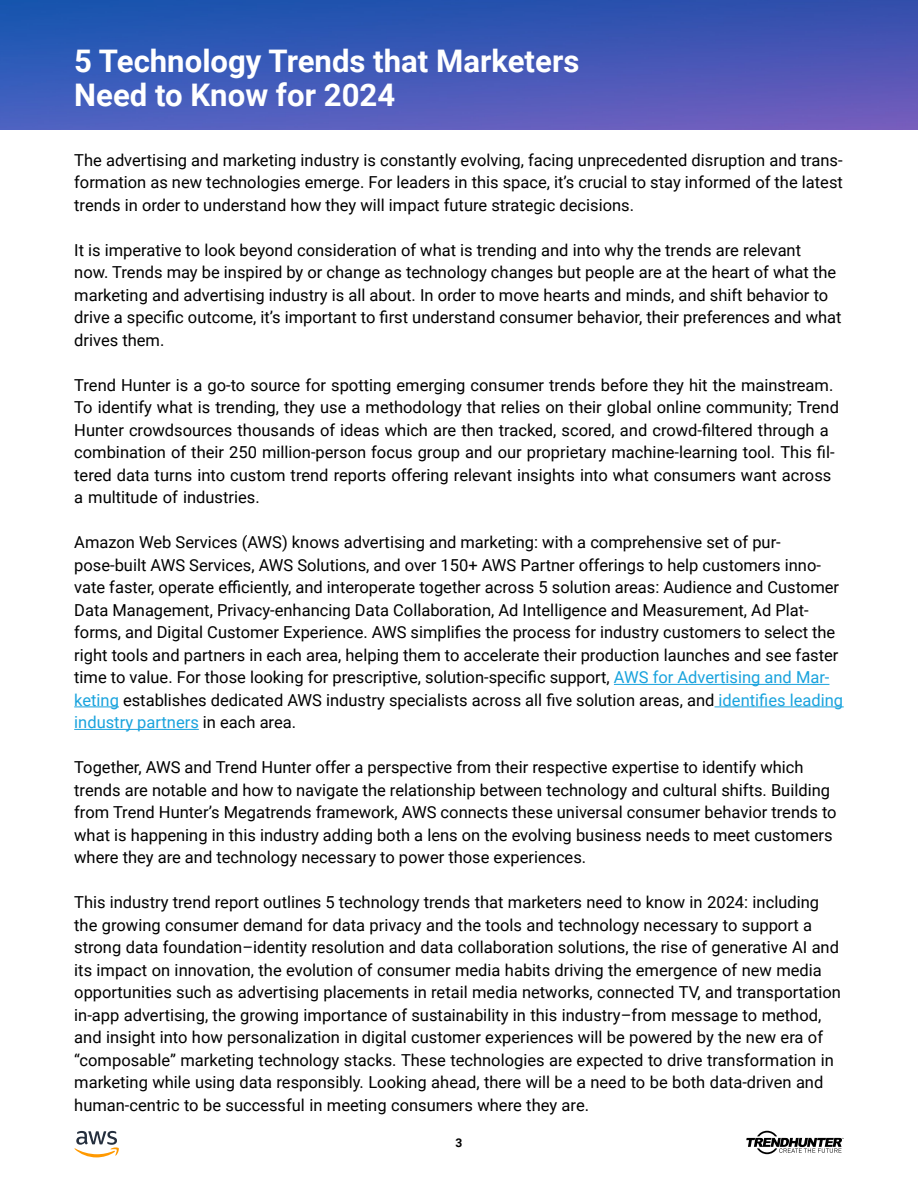
<style>
.page{position:relative;width:918px;height:1188px;background:#fff}
.page>*{position:absolute;margin:0;border:0;box-sizing:border-box;transform-origin:0 0}
.t1{font:700 31.2px/33.3px "Roboto";color:#fff}
.t2{font:16.5px/22.5px "Roboto";color:#000}
.t3{font:700 12px "Roboto";color:#000}
.s1{color:#19a3dd}
</style>
<div class="page">
<svg style="left:746px;top:1131px;width:98px;height:23px"></svg>
<svg style="left:74px;top:1131px;width:45px;height:26px"></svg>
<img style="left:0;top:0;width:918px;height:130px">
<hr style="left:614px;top:684px;width:215px;height:1px;background:#19a3dd">
<hr style="left:74px;top:707px;width:45px;height:1px;background:#19a3dd">
<hr style="left:715px;top:707px;width:129px;height:1px;background:#19a3dd">
<hr style="left:74px;top:729px;width:125px;height:1px;background:#19a3dd">
<h1 class="t1" style="left:74px;top:43px;width:507px">5 Technology Trends that Marketers<br>Need to Know for 2024</h1>
<p class="t2" style="left:74px;top:148px;width:770px;text-align:justify">The advertising and marketing industry is constantly evolving, facing unprecedented disruption and trans&shy;formation as new technologies emerge. For leaders in this space, it’s crucial to stay informed of the latest trends in order to understand how they will impact future strategic decisions.</p>
<p class="t2" style="left:74px;top:238px;width:769px">It is imperative to look beyond consideration of what is trending and into why the trends are relevant<br>now. Trends may be inspired by or change as technology changes but people are at the heart of what the marketing and advertising industry is all about. In order to move hearts and minds, and shift behavior to drive a specific outcome, it’s important to first understand consumer behavior, their preferences and what drives them.</p>
<p class="t2" style="left:74px;top:373px;width:766px">Trend Hunter is a go-to source for spotting emerging consumer trends before they hit the mainstream.<br>To identify what is trending, they use a methodology that relies on their global online community; Trend Hunter crowdsources thousands of ideas which are then tracked, scored, and crowd-filtered through a combination of their 250 million-person focus group and our proprietary machine-learning tool. This fil&shy;tered data turns into custom trend reports offering relevant insights into what consumers want across a multitude of industries.</p>
<p class="t2" style="left:74px;top:531px;width:770px">Amazon Web Services (AWS) knows advertising and marketing: with a comprehensive set of pur&shy;pose-built AWS Services, AWS Solutions, and over 150+ AWS Partner offerings to help customers inno&shy;vate faster, operate efficiently, and interoperate together across 5 solution areas: Audience and Customer Data Management, Privacy-enhancing Data Collaboration, Ad Intelligence and Measurement, Ad Plat&shy;forms, and Digital Customer Experience. AWS simplifies the process for industry customers to select the right tools and partners in each area, helping them to accelerate their production launches and see faster time to value. For those looking for prescriptive, solution-specific support, <span class="s1">AWS for Advertising and Mar&shy;keting</span> establishes dedicated AWS industry specialists across all five solution areas, and <span class="s1">identifies leading industry partners</span> in each area.</p>
<p class="t2" style="left:74px;top:756px;width:764px">Together, AWS and Trend Hunter offer a perspective from their respective expertise to identify which trends are notable and how to navigate the relationship between technology and cultural shifts. Building from Trend Hunter’s Megatrends framework, AWS connects these universal consumer behavior trends to what is happening in this industry adding both a lens on the evolving business needs to meet customers where they are and technology necessary to power those experiences.</p>
<p class="t2" style="left:74px;top:891px;width:768px">This industry trend report outlines 5 technology trends that marketers need to know in 2024: including the growing consumer demand for data privacy and the tools and technology necessary to support a strong data foundation–identity resolution and data collaboration solutions, the rise of generative AI and its impact on innovation, the evolution of consumer media habits driving the emergence of new media opportunities such as advertising placements in retail media networks, connected TV, and transportation in-app advertising, the growing importance of sustainability in this industry–from message to method, and insight into how personalization in digital customer experiences will be powered by the new era of “composable” marketing technology stacks. These technologies are expected to drive transformation in marketing while using data responsibly. Looking ahead, there will be a need to be both data-driven and human-centric to be successful in meeting consumers where they are.</p>
<p class="t3" style="left:456px;top:1134px;width:8px">3</p>
</div>
